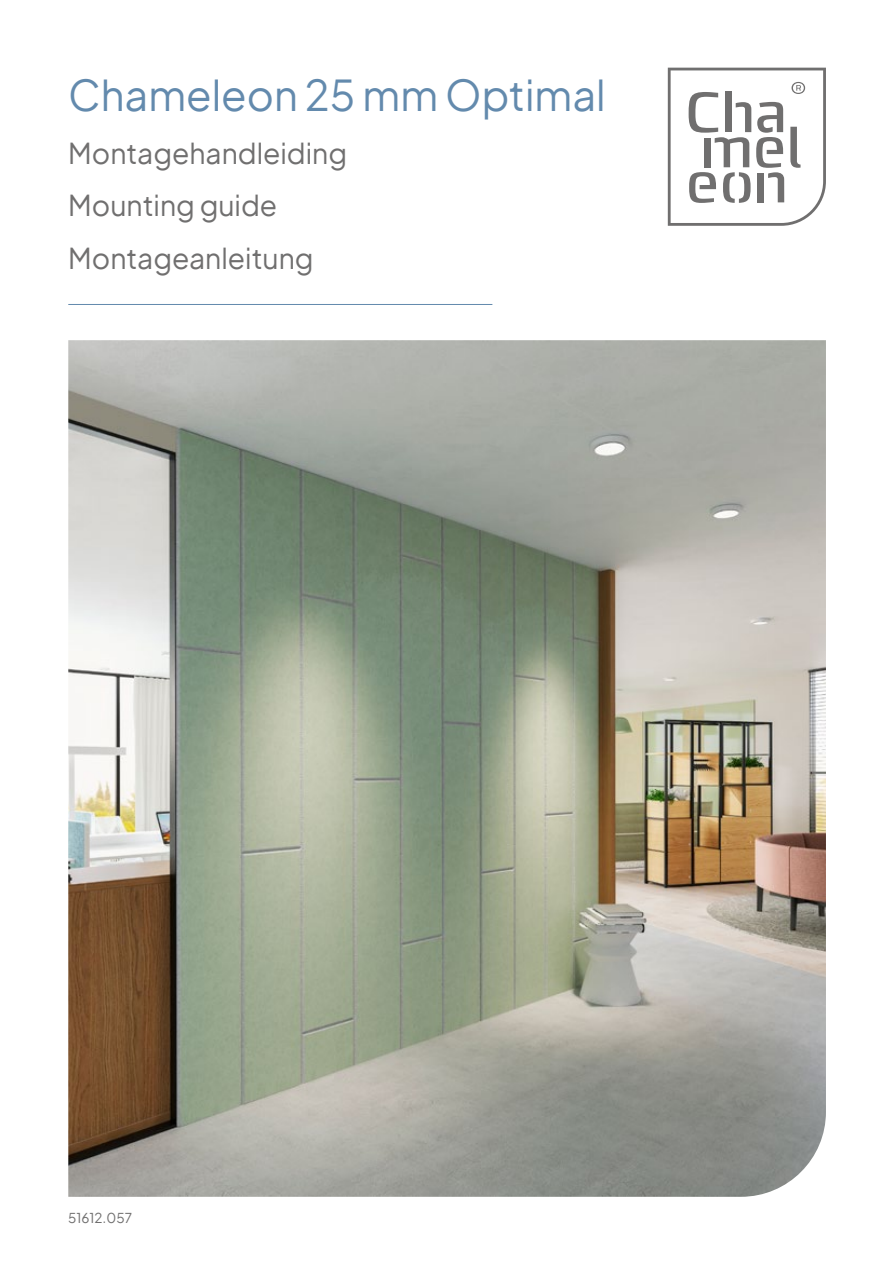
<style>
.page{position:relative;width:893px;height:1263px;background:#fff}
.page>*{position:absolute;margin:0;border:0;box-sizing:border-box;transform-origin:0 0}
.t1{font:42px "Plus Jakarta Sans";color:#638aad}
.t2{font:28.5px/52.5px "Plus Jakarta Sans";color:#706f6f}
.t3{font:13.5px "Plus Jakarta Sans";color:#706f6f}
</style>
<div class="page">
<img style="left:68px;top:340px;width:758px;height:857px">
<svg style="left:668px;top:68px;width:158px;height:158px"></svg>
<hr style="left:68px;top:304px;width:424px;height:1px;background:#638aad">
<h1 class="t1" style="left:68px;top:62px;width:539px">Chameleon 25 mm Optimal</h1>
<p class="t2" style="left:68px;top:125px;width:280px">Montagehandleiding<br>Mounting guide<br>Montageanleitung</p>
<p class="t3" style="left:68px;top:1207px;width:65px">51612.057</p>
</div>
